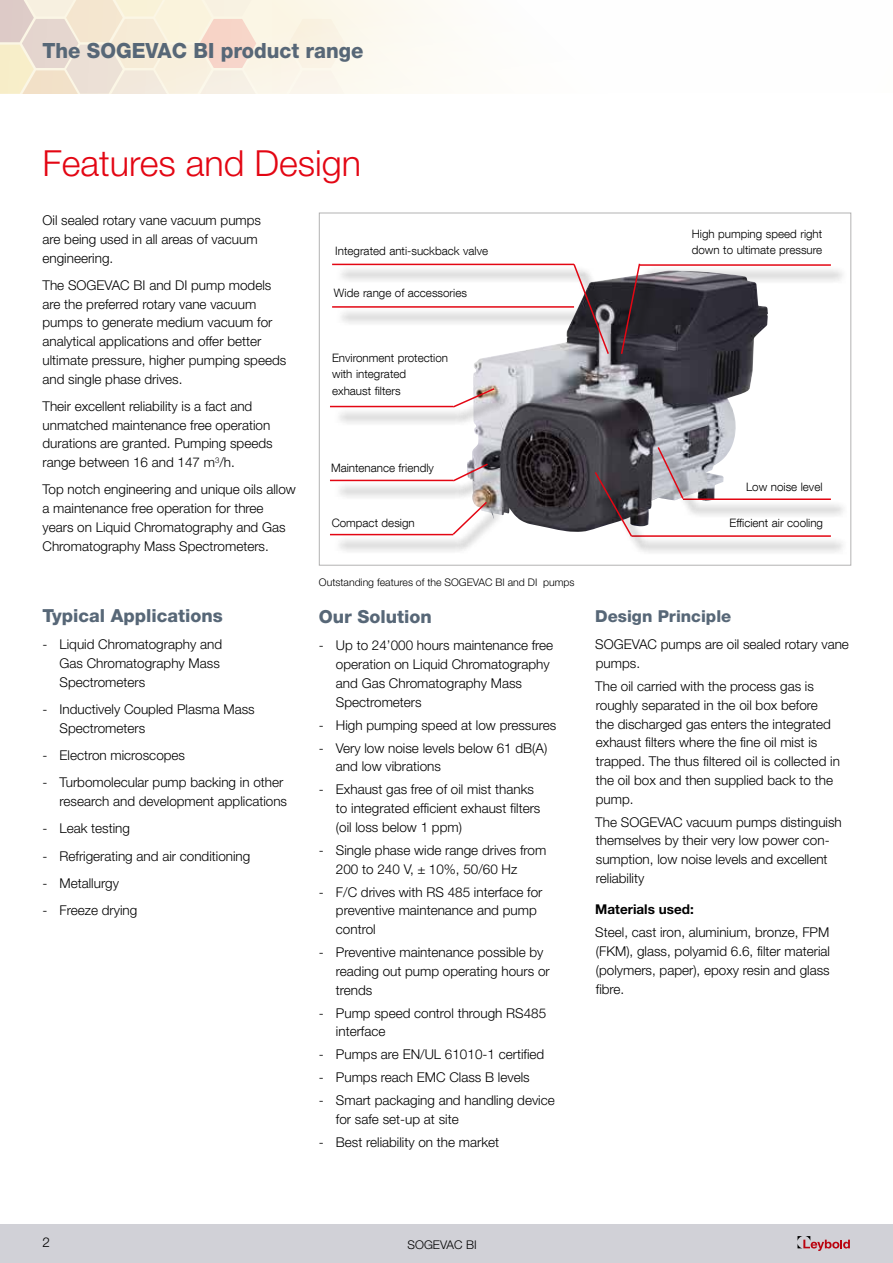
<style>
.page{position:relative;width:893px;height:1263px;background:#fff}
.page>*{position:absolute;margin:0;border:0;box-sizing:border-box;transform-origin:0 0}
.t1{font:300 36px "Helvetica Neue LT Std";color:#e30613}
.t2{font:800 21px "Helvetica Neue LT Std";color:#576777;scale:.96 1}
.t3{font:800 18px "Helvetica Neue LT Std";color:#576777}
.t4{font:800 16.5px "Helvetica Neue LT Std";color:#576777}
.t5{font:300 13.5px/18.8px "Helvetica Neue LT Std";color:#000}
.t6{font:700 13.5px "Helvetica Neue LT Std";color:#000}
.t7{font:300 12px "Helvetica Neue LT Std";color:#000}
.t8{font:300 11.55px/16.5px "Helvetica Neue LT Com";color:#000}
.t9{font:300 10.5px "Helvetica Neue LT Std";color:#000}
</style>
<div class="page">
<svg style="left:318px;top:0;width:534px;height:480px"></svg>
<svg style="left:0;top:0;width:345px;height:94px;background:#f5eada"></svg>
<div style="left:0;top:1225px;width:893px;height:38px;background:#d1d1d7"></div>
<svg style="left:797px;top:1236px;width:53px;height:15px"></svg>
<img style="left:467px;top:284px;width:257px;height:248px">
<div style="left:333px;top:536px;width:138px;height:18px;background:#000;opacity:.75"></div>
<hr style="left:330px;top:534px;width:123px;height:1px;background:#e30613">
<div style="left:456px;top:505px;width:49px;height:47px;background:#000;opacity:.75"></div>
<svg style="left:451px;top:500px;width:38px;height:36px"></svg>
<div style="left:333px;top:482px;width:138px;height:18px;background:#000;opacity:.75"></div>
<hr style="left:330px;top:480px;width:123px;height:1px;background:#e30613">
<div style="left:456px;top:467px;width:49px;height:32px;background:#000;opacity:.75"></div>
<svg style="left:451px;top:462px;width:38px;height:21px"></svg>
<div style="left:333px;top:408px;width:138px;height:18px;background:#000;opacity:.75"></div>
<hr style="left:330px;top:406px;width:123px;height:1px;background:#e30613">
<div style="left:456px;top:391px;width:56px;height:34px;background:#000;opacity:.75"></div>
<svg style="left:451px;top:387px;width:45px;height:22px"></svg>
<div style="left:335px;top:308px;width:257px;height:18px;background:#000;opacity:.75"></div>
<hr style="left:332px;top:306px;width:242px;height:2px;background:#e30613">
<div style="left:335px;top:266px;width:257px;height:18px;background:#000;opacity:.75"></div>
<hr style="left:332px;top:264px;width:242px;height:1px;background:#e30613">
<div style="left:577px;top:267px;width:50px;height:105px;background:#000;opacity:.75"></div>
<svg style="left:572px;top:262px;width:38px;height:94px"></svg>
<div style="left:643px;top:267px;width:206px;height:17px;background:#000;opacity:.75"></div>
<hr style="left:639px;top:264px;width:192px;height:2px;background:#e30613">
<div style="left:624px;top:267px;width:34px;height:105px;background:#000;opacity:.75"></div>
<svg style="left:620px;top:262px;width:21px;height:94px;background:#58474e"></svg>
<div style="left:686px;top:501px;width:163px;height:18px;background:#000;opacity:.75"></div>
<hr style="left:683px;top:498px;width:148px;height:2px;background:#e30613">
<div style="left:661px;top:450px;width:40px;height:66px;background:#000;opacity:.75"></div>
<svg style="left:656px;top:445px;width:29px;height:55px;background:#b7aeb6"></svg>
<div style="left:635px;top:538px;width:214px;height:17px;background:#ececec"></div>
<hr style="left:631px;top:535px;width:200px;height:2px;background:#e30613">
<div style="left:598px;top:475px;width:52px;height:79px;background:#000;opacity:.75"></div>
<svg style="left:593px;top:470px;width:40px;height:68px"></svg>
<h2 class="t2" style="left:43px;top:38px;width:336px">The SOGEVAC BI product range</h2>
<h1 class="t1" style="left:43px;top:141px;width:320px">Features and Design</h1>
<p class="t5" style="left:43px;top:211px;width:220px">Oil sealed rotary vane vacuum pumps are being used in all areas of vacuum engineering.</p>
<p class="t5" style="left:43px;top:275px;width:245px">The SOGEVAC BI and DI pump models are the preferred rotary vane vacuum pumps to generate medium vacuum for analytical applications and offer better ultimate pressure, higher pumping speeds and single phase drives.</p>
<p class="t5" style="left:43px;top:396px;width:232px">Their excellent reliability is a fact and unmatched maintenance free operation durations are granted. Pumping speeds range between 16 and 147 m<sup>3</sup>/h.</p>
<p class="t5" style="left:43px;top:480px;width:255px">Top notch engineering and unique oils allow a maintenance free operation for three years on Liquid Chromatography and Gas Chromatography Mass Spectrometers.</p>
<h3 class="t3" style="left:43px;top:605px;width:182px">Typical Applications</h3>
<p class="t5" style="left:60px;top:635px;width:164px;text-indent:-17px">- Liquid Chromatography and<br>Gas Chromatography Mass<br>Spectrometers</p>
<p class="t5" style="left:60px;top:700px;width:197px;text-indent:-17px">- Inductively Coupled Plasma Mass<br>Spectrometers</p>
<p class="t5" style="left:43px;top:746px;width:144px">- Electron microscopes</p>
<p class="t5" style="left:43px;top:773px;width:246px;text-align:right">- Turbomolecular pump backing in other research and development applications</p>
<p class="t5" style="left:43px;top:819px;width:89px">- Leak testing</p>
<p class="t5" style="left:43px;top:846px;width:209px">- Refrigerating and air conditioning</p>
<p class="t5" style="left:43px;top:873px;width:78px">- Metallurgy</p>
<p class="t5" style="left:43px;top:901px;width:96px">- Freeze drying</p>
<p class="t8" style="left:335px;top:242px;width:154px">Integrated anti-suckback valve</p>
<p class="t8" style="left:334px;top:285px;width:135px">Wide range of accessories</p>
<p class="t8" style="left:332px;top:349px;width:117px">Environment protection with integrated exhaust filters</p>
<p class="t8" style="left:331px;top:459px;width:104px">Maintenance friendly</p>
<p class="t8" style="left:332px;top:514px;width:85px">Compact design</p>
<p class="t9" style="left:319px;top:576px;width:257px">Outstanding features of the SOGEVAC BI and DI pumps</p>
<h3 class="t3" style="left:319px;top:606px;width:115px">Our Solution</h3>
<p class="t5" style="left:336px;top:636px;width:219px;text-indent:-17px">- Up to 24’000 hours maintenance free operation on Liquid Chromatography and Gas Chromatography Mass<br>Spectrometers</p>
<p class="t5" style="left:319px;top:715px;width:239px">- High pumping speed at low pressures</p>
<p class="t5" style="left:336px;top:738px;width:213px;text-indent:-17px">- Very low noise levels below 61 dB(A) and low vibrations</p>
<p class="t5" style="left:336px;top:780px;width:206px;text-indent:-17px">- Exhaust gas free of oil mist thanks to integrated efficient exhaust filters (oil loss below 1 ppm)</p>
<p class="t5" style="left:336px;top:840px;width:212px;text-indent:-17px">- Single phase wide range drives from<br>200 to 240 V, ± 10%, 50/60 Hz</p>
<p class="t5" style="left:336px;top:882px;width:208px;text-indent:-17px">- F/C drives with RS 485 interface for preventive maintenance and pump control</p>
<p class="t5" style="left:336px;top:943px;width:215px;text-indent:-17px">- Preventive maintenance possible by reading out pump operating hours or trends</p>
<p class="t5" style="left:336px;top:1003px;width:212px;text-indent:-17px">- Pump speed control through RS485 interface</p>
<p class="t5" style="left:319px;top:1045px;width:227px">- Pumps are EN/UL 61010-1 certified</p>
<p class="t5" style="left:319px;top:1068px;width:212px">- Pumps reach EMC Class B levels</p>
<p class="t5" style="left:336px;top:1091px;width:220px;text-indent:-17px">- Smart packaging and handling device for safe set-up at site</p>
<p class="t5" style="left:319px;top:1133px;width:182px">- Best reliability on the market</p>
<p class="t8" style="left:692px;top:225px;width:132px">High pumping speed right down to ultimate pressure</p>
<p class="t8" style="left:746px;top:478px;width:78px">Low noise level</p>
<p class="t8" style="left:730px;top:514px;width:95px">Efficient air cooling</p>
<p class="t4" style="left:595px;top:606px;width:137px">Design Principle</p>
<p class="t5" style="left:595px;top:635px;width:255px">SOGEVAC pumps are oil sealed rotary vane pumps.</p>
<p class="t5" style="left:595px;top:676px;width:246px">The oil carried with the process gas is roughly separated in the oil box before<br>the discharged gas enters the integrated exhaust filters where the fine oil mist is trapped. The thus filtered oil is collected in the oil box and then supplied back to the pump.</p>
<p class="t5" style="left:595px;top:812px;width:248px">The SOGEVAC vacuum pumps distinguish themselves by their very low power con&shy;sumption, low noise levels and excellent reliability</p>
<p class="t6" style="left:595px;top:901px;width:100px">Materials used:</p>
<p class="t5" style="left:595px;top:923px;width:236px;text-align:justify">Steel, cast iron, aluminium, bronze, FPM (FKM), glass, polyamid 6.6, filter material (polymers, paper), epoxy resin and glass fibre.</p>
<p class="t5" style="left:43px;top:1233px;width:9px">2</p>
<p class="t7" style="left:408px;top:1237px;width:71px">SOGEVAC BI</p>
</div>
